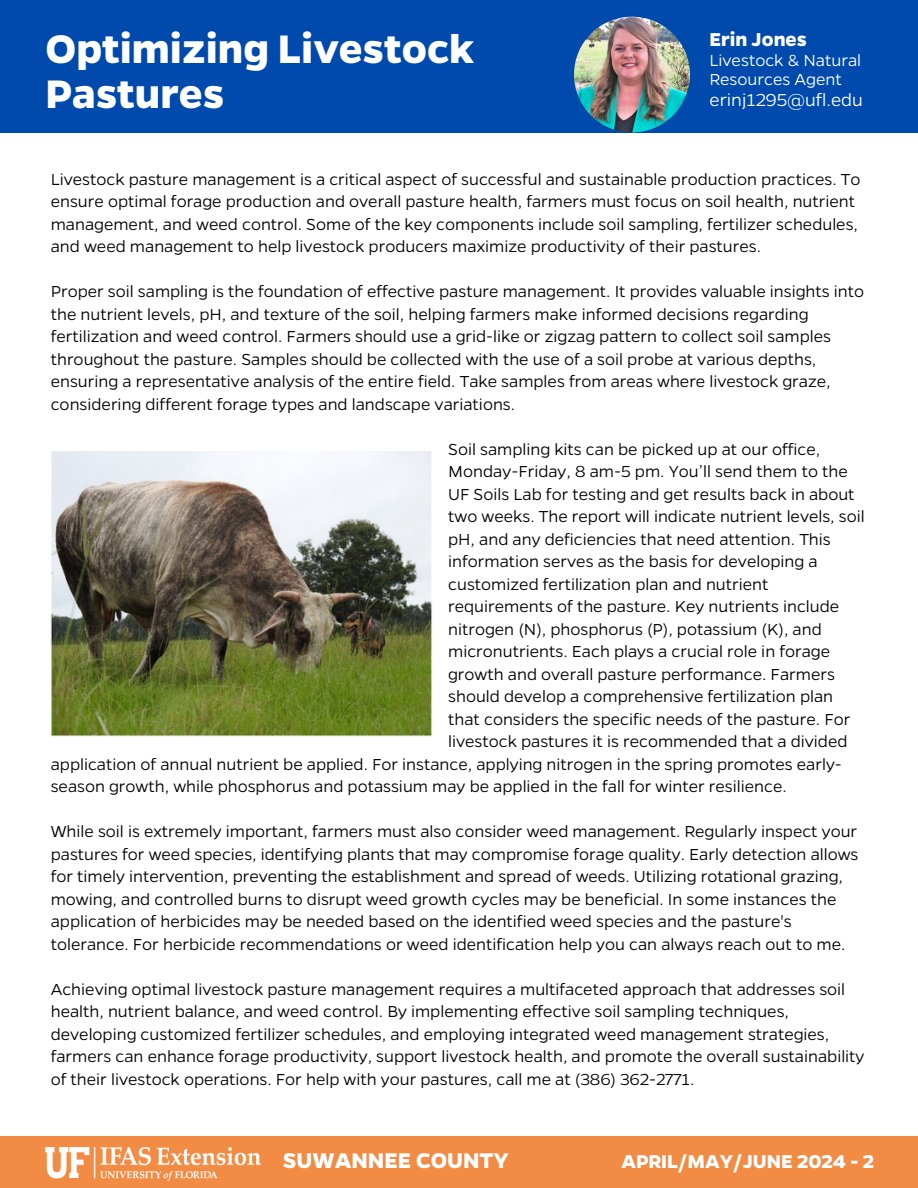
<style>
.page{position:relative;width:918px;height:1188px;background:#fff}
.page>*{position:absolute;margin:0;border:0;box-sizing:border-box;transform-origin:0 0}
.t1{font:700 45px/45px "Gentona";color:#fff}
.t2{font:700 24px "Gentona";color:#fff}
.t3{font:700 21px "Gentona";color:#fff}
.t4{font:300 19.5px "Gentona";color:#fff}
.t5{font:300 18px/22.5px "Gentona";color:#000}
.t6{font:300 18px/19.2px "Gentona";color:#fff}
</style>
<div class="page">
<div style="left:0;top:0;width:918px;height:133px;background:#004aad"></div>
<img style="left:574px;top:17px;width:116px;height:116px;border-radius:50%">
<div style="left:0;top:1136px;width:918px;height:52px;background:#f28b43"></div>
<img style="left:46px;top:1148px;width:214px;height:32px">
<img style="left:51px;top:452px;width:381px;height:284px">
<p class="t1" style="left:46px;top:24px;width:430px">Optimizing Livestock<br>Pastures</p>
<p class="t3" style="left:709px;top:26px;width:99px">Erin Jones</p>
<p class="t6" style="left:709px;top:50px;width:153px">Livestock &amp; Natural<br>Resources Agent</p>
<p class="t4" style="left:709px;top:87px;width:155px">erinj1295@ufl.edu</p>
<p class="t5" style="left:51px;top:167px;width:811px">Livestock pasture management is a critical aspect of successful and sustainable production practices. To ensure optimal forage production and overall pasture health, farmers must focus on soil health, nutrient management, and weed control. Some of the key components include soil sampling, fertilizer schedules, and weed management to help livestock producers maximize productivity of their pastures.</p>
<p class="t5" style="left:51px;top:280px;width:815px">Proper soil sampling is the foundation of effective pasture management. It provides valuable insights into the nutrient levels, pH, and texture of the soil, helping farmers make informed decisions regarding fertilization and weed control. Farmers should use a grid-like or zigzag pattern to collect soil samples throughout the pasture. Samples should be collected with the use of a soil probe at various depths, ensuring a representative analysis of the entire field. Take samples from areas where livestock graze, considering different forage types and landscape variations.</p>
<p class="t5" style="left:448px;top:437px;width:374px">Soil sampling kits can be picked up at our office,</p>
<p class="t5" style="left:448px;top:460px;width:401px">Monday-Friday, 8 am-5 pm. You’ll send them to the</p>
<p class="t5" style="left:448px;top:482px;width:408px">UF Soils Lab for testing and get results back in about</p>
<p class="t5" style="left:448px;top:505px;width:418px">two weeks. The report will indicate nutrient levels, soil</p>
<p class="t5" style="left:448px;top:527px;width:384px">pH, and any deficiencies that need attention. This</p>
<p class="t5" style="left:448px;top:550px;width:371px">information serves as the basis for developing a</p>
<p class="t5" style="left:448px;top:572px;width:322px">customized fertilization plan and nutrient</p>
<p class="t5" style="left:448px;top:595px;width:393px">requirements of the pasture. Key nutrients include</p>
<p class="t5" style="left:448px;top:617px;width:375px">nitrogen (N), phosphorus (P), potassium (K), and</p>
<p class="t5" style="left:448px;top:640px;width:383px">micronutrients. Each plays a crucial role in forage</p>
<p class="t5" style="left:448px;top:662px;width:388px">growth and overall pasture performance. Farmers</p>
<p class="t5" style="left:448px;top:685px;width:387px">should develop a comprehensive fertilization plan</p>
<p class="t5" style="left:448px;top:707px;width:404px">that considers the specific needs of the pasture. For</p>
<p class="t5" style="left:51px;top:730px;width:798px;text-indent:397px">livestock pastures it is recommended that a divided application of annual nutrient be applied. For instance, applying nitrogen in the spring promotes early&shy;season growth, while phosphorus and potassium may be applied in the fall for winter resilience.</p>
<p class="t5" style="left:51px;top:820px;width:809px">While soil is extremely important, farmers must also consider weed management. Regularly inspect your pastures for weed species, identifying plants that may compromise forage quality. Early detection allows for timely intervention, preventing the establishment and spread of weeds. Utilizing rotational grazing, mowing, and controlled burns to disrupt weed growth cycles may be beneficial. In some instances the application of herbicides may be needed based on the identified weed species and the pasture's tolerance. For herbicide recommendations or weed identification help you can always reach out to me.</p>
<p class="t5" style="left:51px;top:977px;width:815px">Achieving optimal livestock pasture management requires a multifaceted approach that addresses soil health, nutrient balance, and weed control. By implementing effective soil sampling techniques, developing customized fertilizer schedules, and employing integrated weed management strategies, farmers can enhance forage productivity, support livestock health, and promote the overall sustainability of their livestock operations. For help with your pastures, call me at (386) 362-2771.</p>
<h2 class="t2" style="left:283px;top:1145px;width:228px">SUWANNEE COUNTY</h2>
<h3 class="t3" style="left:622px;top:1147px;width:254px">APRIL/MAY/JUNE 2024 - 2</h3>
</div>
